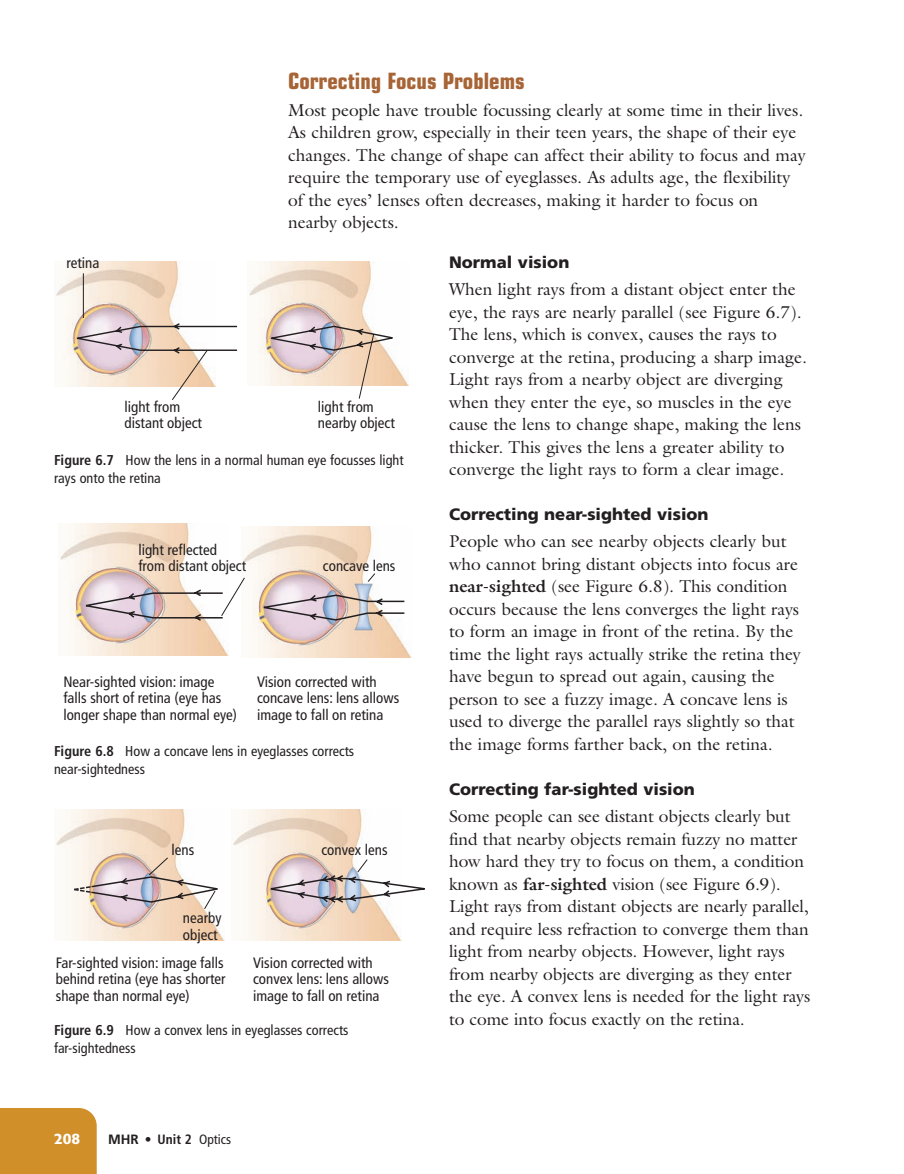
<style>
.page{position:relative;width:904px;height:1174px;background:#fff}
.page>*{position:absolute;margin:0;border:0;box-sizing:border-box;transform-origin:0 0}
.t1{font:700 condensed 22.5px "Eurostile";color:#a76436}
.t2{font:17.25px/22.5px "Galliard";color:#231f20}
.t3{font:900 16.5px "Frutiger";color:#231f20}
.t4{font:condensed 15px/16.5px "Frutiger";color:#231f20}
.t5{font:500 15px "Formata";color:#fff}
.t6{font:condensed 14.25px/18px "Frutiger";color:#231f20}
.t7{font:condensed 13.5px "Frutiger";color:#231f20}
.s1{font-weight:700}
.s2{font-weight:700;font-stretch:normal}
</style>
<div class="page">
<svg style="left:0;top:261px;width:425px;height:912px"></svg>
<h1 class="t1" style="left:288px;top:73px;width:238px">Correcting Focus Problems</h1>
<p class="t2" style="left:288px;top:101px;width:519px">Most people have trouble focussing clearly at some time in their lives.<br>As children grow, especially in their teen years, the shape of their eye changes. The change of shape can affect their ability to focus and may require the temporary use of eyeglasses. As adults age, the flexibility of the eyes’ lenses often decreases, making it harder to focus on nearby objects.</p>
<p class="t3" style="left:449px;top:256px;width:122px">Normal vision</p>
<p class="t2" style="left:449px;top:280px;width:359px">When light rays from a distant object enter the eye, the rays are nearly parallel (see Figure 6.7).<br>The lens, which is convex, causes the rays to converge at the retina, producing a sharp image.<br>Light rays from a nearby object are diverging when they enter the eye, so muscles in the eye cause the lens to change shape, making the lens thicker. This gives the lens a greater ability to converge the light rays to form a clear image.</p>
<p class="t3" style="left:449px;top:508px;width:261px">Correcting near-sighted vision</p>
<p class="t2" style="left:449px;top:532px;width:353px">People who can see nearby objects clearly but who cannot bring distant objects into focus are <span class="s1">near-sighted</span> (see Figure 6.8). This condition occurs because the lens converges the light rays to form an image in front of the retina. By the time the light rays actually strike the retina they have begun to spread out again, causing the person to see a fuzzy image. A concave lens is used to diverge the parallel rays slightly so that the image forms farther back, on the retina.</p>
<p class="t3" style="left:449px;top:782px;width:247px">Correcting far-sighted vision</p>
<p class="t2" style="left:449px;top:806px;width:363px">Some people can see distant objects clearly but find that nearby objects remain fuzzy no matter how hard they try to focus on them, a condition known as <span class="s1">far-sighted</span> vision (see Figure 6.9).<br>Light rays from distant objects are nearly parallel, and require less refraction to converge them than light from nearby objects. However, light rays from nearby objects are diverging as they enter the eye. A convex lens is needed for the light rays to come into focus exactly on the retina.</p>
<p class="t4" style="left:66px;top:255px;width:35px">retina</p>
<p class="t4" style="left:124px;top:399px;width:79px">light from distant object</p>
<p class="t4" style="left:318px;top:399px;width:78px">light from nearby object</p>
<p class="t6" style="left:54px;top:452px;width:351px"><span class="s1">Figure 6.7</span> How the lens in a normal human eye focusses light rays onto the retina</p>
<p class="t4" style="left:138px;top:542px;width:109px">light reflected from distant object</p>
<p class="t4" style="left:323px;top:559px;width:74px">concave lens</p>
<p class="t4" style="left:63px;top:674px;width:175px">Near-sighted vision: image falls short of retina (eye has longer shape than normal eye)</p>
<p class="t4" style="left:257px;top:674px;width:144px">Vision corrected with concave lens: lens allows image to fall on retina</p>
<p class="t6" style="left:54px;top:742px;width:302px"><span class="s1">Figure 6.8</span> How a concave lens in eyeglasses corrects near-sightedness</p>
<p class="t4" style="left:172px;top:843px;width:24px">lens</p>
<p class="t4" style="left:321px;top:843px;width:68px">convex lens</p>
<p class="t4" style="left:183px;top:911px;width:40px">nearby object</p>
<p class="t4" style="left:56px;top:955px;width:171px">Far-sighted vision: image falls behind retina (eye has shorter shape than normal eye)</p>
<p class="t4" style="left:253px;top:955px;width:137px">Vision corrected with convex lens: lens allows image to fall on retina</p>
<p class="t6" style="left:54px;top:1022px;width:296px"><span class="s1">Figure 6.9</span> How a convex lens in eyeglasses corrects far-sightedness</p>
<p class="t5" style="left:54px;top:1131px;width:28px">208</p>
<p class="t7" style="left:108px;top:1133px;width:124px"><span class="s2">MHR •</span> <span class="s1">Unit 2</span> Optics</p>
</div>
